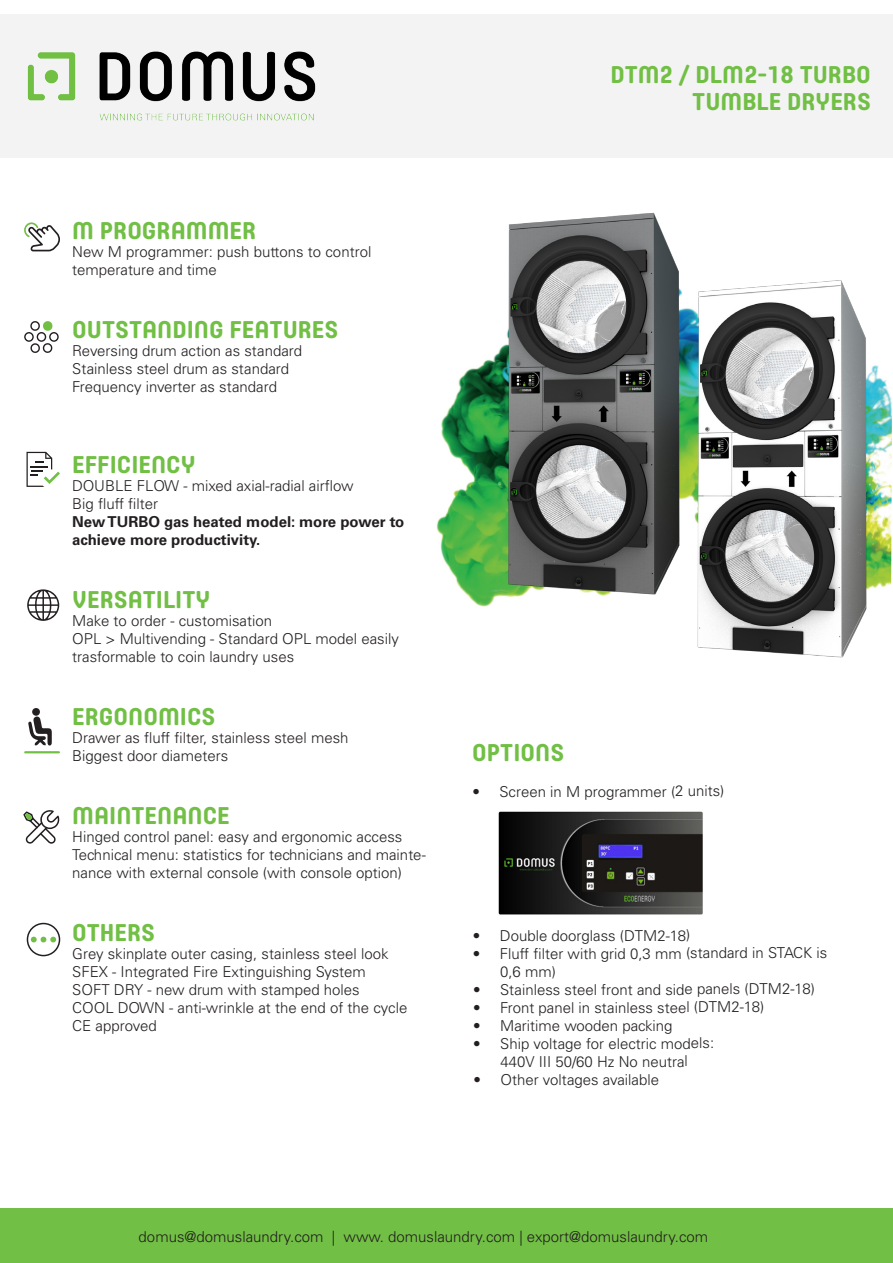
<style>
.page{position:relative;width:893px;height:1263px;background:#fff}
.page>*{position:absolute;margin:0;border:0;box-sizing:border-box;transform-origin:0 0}
.Domus_H2{font:700 24px "Core Mellow";color:#71bf44}
.Domus_P_-_ES{font:300 15px/18px "Univers LT Std";letter-spacing:-.005em;color:#231f20}
.Domus_P_-_EN{font:300 15px/18px "Univers LT Std";color:#231f20}
.Domus_P_-_ES-2{font:700 15px/18px "Univers LT Std";color:#231f20}
</style>
<div class="page">
<div style="left:0;top:14px;width:893px;height:143px;background:#f3f3f4"></div>
<img style="left:27px;top:51px;width:289px;height:70px">
<div style="left:0;top:1208px;width:893px;height:55px;background:#71bf44"></div>
<img style="left:436px;top:354px;width:456px;height:253px">
<img style="left:497px;top:212px;width:182px;height:395px">
<img style="left:676px;top:276px;width:196px;height:382px">
<img style="left:498px;top:811px;width:205px;height:104px">
<svg style="left:27px;top:589px;width:32px;height:32px"></svg>
<svg style="left:27px;top:452px;width:33px;height:35px"></svg>
<svg style="left:27px;top:923px;width:33px;height:33px"></svg>
<svg style="left:24px;top:321px;width:35px;height:32px"></svg>
<svg style="left:24px;top:222px;width:36px;height:29px"></svg>
<svg style="left:28px;top:716px;width:24px;height:29px"></svg>
<div style="left:32px;top:708px;width:8px;height:8px;background:#231f20;border-radius:50%"></div>
<hr style="left:25px;top:751px;width:34px;height:2px;background:#71bf44">
<svg style="left:23px;top:810px;width:37px;height:34px"></svg>
<p class="Domus_H2" style="left:72px;top:212px;width:185px">M PROGRAMMER</p>
<p class="Domus_P_-_EN" style="left:72px;top:242px;width:301px">New M programmer: push buttons to control</p>
<p class="Domus_P_-_EN" style="left:72px;top:260px;width:146px">temperature and time</p>
<p class="Domus_H2" style="left:72px;top:311px;width:268px">OUTSTANDING FEATURES</p>
<p class="Domus_P_-_EN" style="left:72px;top:341px;width:231px">Reversing drum action as standard</p>
<p class="Domus_P_-_EN" style="left:72px;top:359px;width:218px">Stainless steel drum as standard</p>
<p class="Domus_P_-_EN" style="left:72px;top:377px;width:206px">Frequency inverter as standard</p>
<p class="Domus_H2" style="left:72px;top:446px;width:125px">EFFICIENCY</p>
<p class="Domus_P_-_EN" style="left:72px;top:476px;width:283px">DOUBLE FLOW - mixed axial-radial airflow</p>
<p class="Domus_P_-_EN" style="left:72px;top:494px;width:88px">Big fluff filter</p>
<p class="Domus_P_-_ES-2" style="left:72px;top:513px;width:334px">New TURBO gas heated model: more power to achieve more productivity.</p>
<p class="Domus_H2" style="left:72px;top:581px;width:139px">VERSATILITY</p>
<p class="Domus_P_-_EN" style="left:72px;top:611px;width:201px">Make to order - customisation</p>
<p class="Domus_P_-_EN" style="left:72px;top:629px;width:328px">OPL &gt; Multivending - Standard OPL model easily trasformable to coin laundry uses</p>
<p class="Domus_H2" style="left:72px;top:698px;width:145px">ERGONOMICS</p>
<p class="Domus_P_-_ES" style="left:72px;top:728px;width:278px">Drawer as fluff filter, stainless steel mesh</p>
<p class="Domus_P_-_ES" style="left:72px;top:746px;width:157px">Biggest door diameters</p>
<p class="Domus_H2" style="left:72px;top:797px;width:159px">MAINTENANCE</p>
<p class="Domus_P_-_ES" style="left:72px;top:827px;width:332px">Hinged control panel: easy and ergonomic access</p>
<p class="Domus_P_-_ES" style="left:72px;top:845px;width:355px">Technical menu: statistics for technicians and mainte&shy;nance with external console (with console option)</p>
<p class="Domus_H2" style="left:72px;top:914px;width:84px">OTHERS</p>
<p class="Domus_P_-_EN" style="left:72px;top:944px;width:318px">Grey skinplate outer casing, stainless steel look</p>
<p class="Domus_P_-_EN" style="left:72px;top:962px;width:295px">SFEX - Integrated Fire Extinguishing System</p>
<p class="Domus_P_-_EN" style="left:72px;top:980px;width:289px">SOFT DRY - new drum with stamped holes</p>
<p class="Domus_P_-_EN" style="left:72px;top:998px;width:337px">COOL DOWN - anti-wrinkle at the end of the cycle</p>
<p class="Domus_P_-_EN" style="left:72px;top:1016px;width:86px">CE approved</p>
<p class="Domus_H2" style="left:610px;top:57px;width:262px">DTM2 / DLM2-18 TURBO</p>
<p class="Domus_H2" style="left:692px;top:84px;width:180px">TUMBLE DRYERS</p>
<p class="Domus_H2" style="left:472px;top:734px;width:94px">OPTIONS</p>
<p class="Domus_P_-_ES" style="left:472px;top:782px;width:254px">• Screen in M programmer (2 units)</p>
<p class="Domus_P_-_ES" style="left:473px;top:926px;width:219px">• Double doorglass (DTM2-18)</p>
<p class="Domus_P_-_ES" style="left:500px;top:944px;width:329px;line-height:18.5px;text-indent:-27px">• Fluff filter with grid 0,3 mm (standard in STACK is<br>0,6 mm)</p>
<p class="Domus_P_-_ES" style="left:473px;top:980px;width:343px">• Stainless steel front and side panels (DTM2-18)</p>
<p class="Domus_P_-_ES" style="left:473px;top:998px;width:293px">• Front panel in stainless steel (DTM2-18)</p>
<p class="Domus_P_-_ES" style="left:473px;top:1016px;width:201px">• Maritime wooden packing</p>
<p class="Domus_P_-_ES" style="left:473px;top:1034px;width:242px;text-align:center">• Ship voltage for electric models:<br>440V III 50/60 Hz No neutral</p>
<p class="Domus_P_-_ES" style="left:473px;top:1070px;width:187px">• Other voltages available</p>
<p class="Domus_P_-_ES" style="left:139px;top:1227px;width:571px">domus@domuslaundry.com | www. domuslaundry.com | export@domuslaundry.com</p>
</div>
